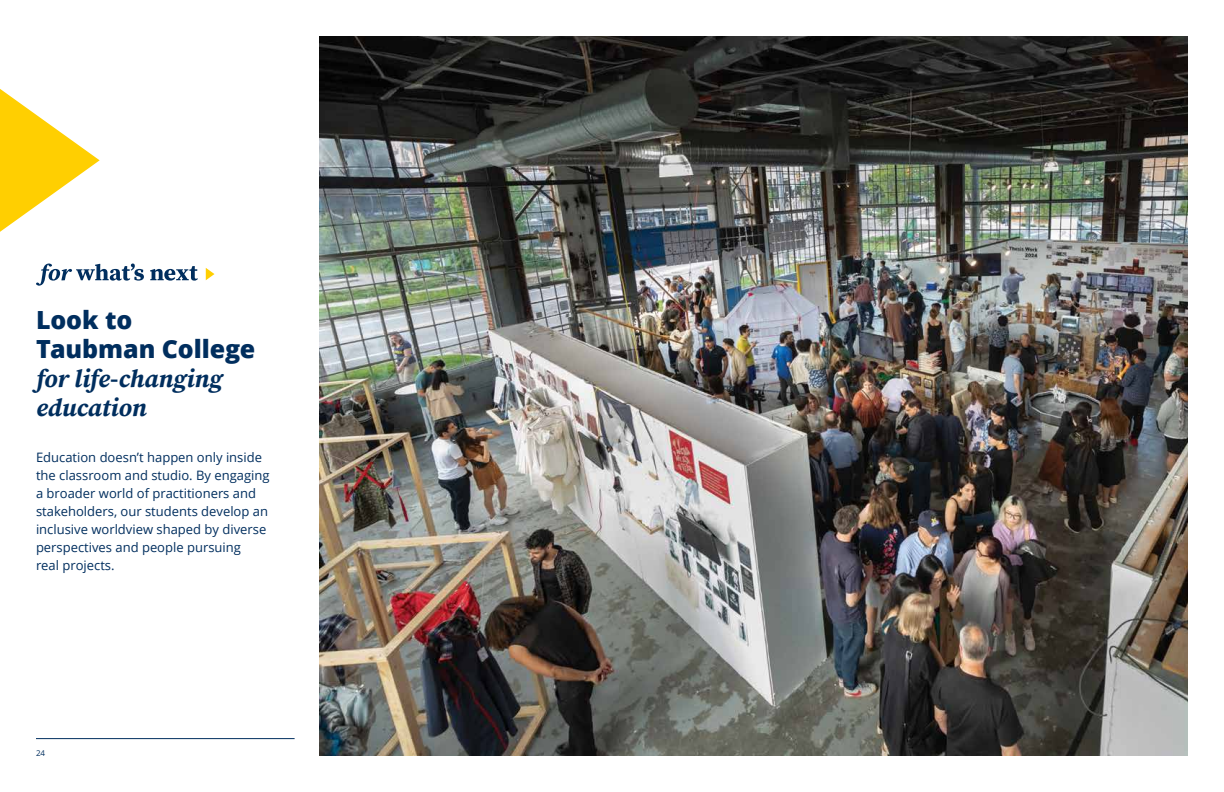
<style>
.page{position:relative;width:1224px;height:792px;background:#fff}
.page>*{position:absolute;margin:0;border:0;box-sizing:border-box;transform-origin:0 0}
.t1{font:italic 25px/29px "Source Serif Variable";color:#002e5e}
.t2{font:800 25px/29px "Open Sans";letter-spacing:-.005em;color:#002e5e}
.t3{font:13px/18px "Open Sans";color:#002e5e}
.t4{font:8px "Open Sans";color:#002e5e}
</style>
<div class="page">
<svg style="left:36px;top:264px;width:108px;height:22px"></svg>
<svg style="left:150px;top:266px;width:48px;height:15px"></svg>
<svg style="left:206px;top:268px;width:8px;height:12px"></svg>
<svg style="left:0;top:89px;width:100px;height:143px"></svg>
<img style="left:320px;top:36px;width:868px;height:720px">
<hr style="left:36px;top:738px;width:259px;height:1px;background:#002e5e">
<h1 class="t2" style="left:36px;top:305px;width:221px">Look to<br>Taubman College</h1>
<h1 class="t1" style="left:36px;top:365px;width:188px">for life-changing education</h1>
<p class="t3" style="left:36px;top:448px;width:235px">Education doesn’t happen only inside the classroom and studio. By engaging a broader world of practitioners and stakeholders, our students develop an inclusive worldview shaped by diverse perspectives and people pursuing<br>real projects.</p>
<p class="t4" style="left:36px;top:748px;width:11px">24</p>
</div>
